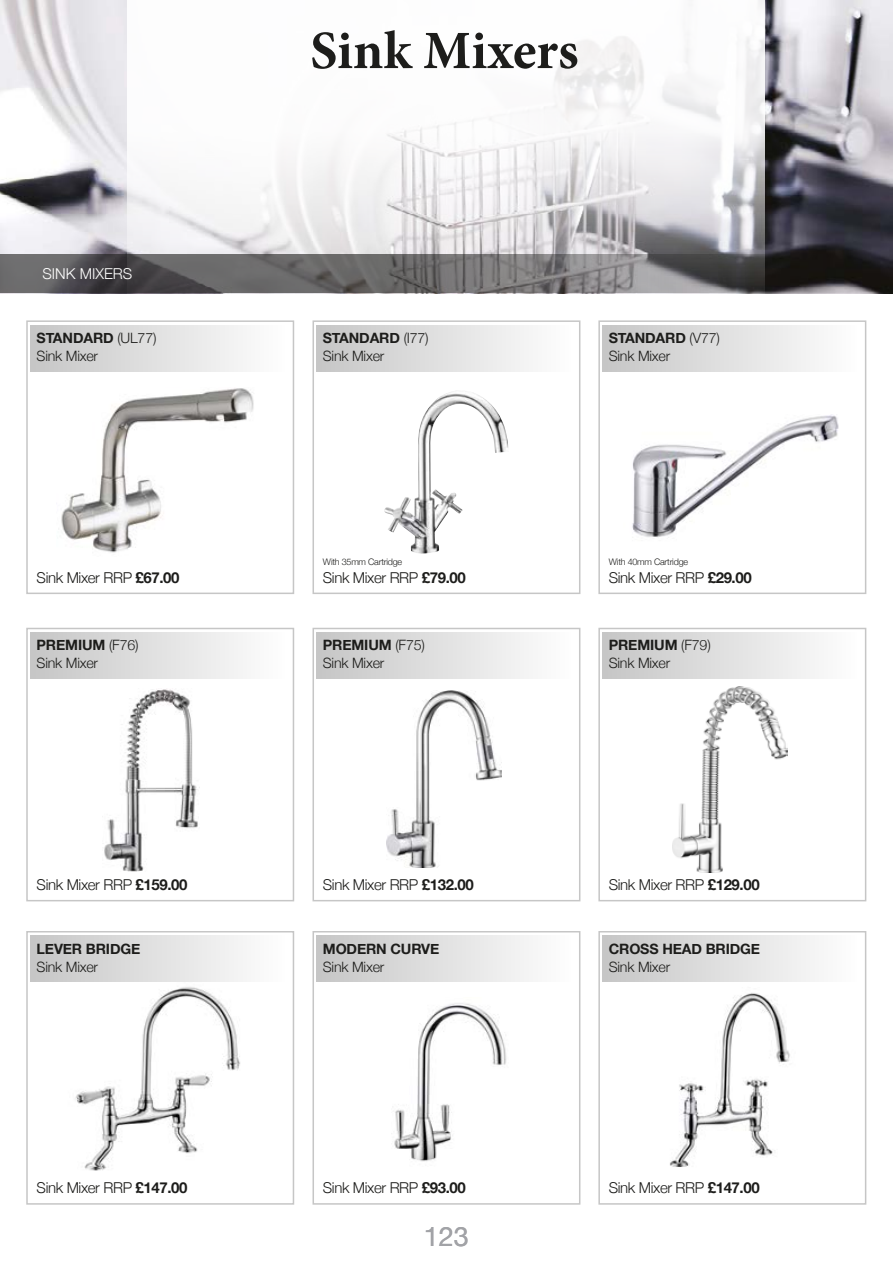
<style>
.page{position:relative;width:893px;height:1263px;background:#fff}
.page>*{position:absolute;margin:0;border:0;box-sizing:border-box;transform-origin:0 0}
.t1{font:700 54px "Minion Pro";color:#1d1d1b}
.t2{font:27px "Helvetica Neue";color:#a2a3a7}
.t3{font:300 15px "Helvetica Neue";letter-spacing:-.025em;color:#1d1d1b}
.t4{font:300 15px "Helvetica Neue";color:#fff}
.t5{font:300 14.25px/18px "Helvetica Neue";letter-spacing:-.015em;color:#1d1d1b}
.t6{font:700 14.25px "Helvetica Neue";letter-spacing:-.01em;color:#1d1d1b}
.t7{font:300 9px "Helvetica Neue";letter-spacing:-.025em;color:#1d1d1b}
.s1{font-weight:700}
</style>
<div class="page">
<img style="left:0;top:0;width:893px;height:255px">
<svg style="left:128px;top:0;width:637px;height:294px"></svg>
<svg style="left:0;top:255px;width:893px;height:38px;background:#5f5d5e"></svg>
<div style="left:26px;top:320px;width:268px;height:274px;border:2px solid #c6c6c6"></div>
<div style="left:26px;top:628px;width:268px;height:273px;border:2px solid #c6c6c6"></div>
<div style="left:26px;top:931px;width:268px;height:274px;border:2px solid #c6c6c6"></div>
<div style="left:598px;top:320px;width:268px;height:274px;border:2px solid #c6c6c6"></div>
<div style="left:598px;top:628px;width:268px;height:273px;border:2px solid #c6c6c6"></div>
<div style="left:598px;top:931px;width:268px;height:274px;border:2px solid #c6c6c6"></div>
<div style="left:312px;top:320px;width:268px;height:274px;border:2px solid #c6c6c6"></div>
<div style="left:312px;top:628px;width:268px;height:273px;border:2px solid #c6c6c6"></div>
<div style="left:312px;top:931px;width:268px;height:274px;border:2px solid #c6c6c6"></div>
<div style="left:31px;top:325px;width:254px;height:47px;background:linear-gradient(to right,#c6c6c6,#fefefe)"></div>
<div style="left:31px;top:632px;width:254px;height:47px;background:linear-gradient(to right,#c6c6c6,#fefefe)"></div>
<div style="left:31px;top:935px;width:254px;height:47px;background:linear-gradient(to right,#c6c6c6,#fefefe)"></div>
<div style="left:603px;top:325px;width:254px;height:47px;background:linear-gradient(to right,#c6c6c6,#fefefe)"></div>
<div style="left:603px;top:632px;width:254px;height:47px;background:linear-gradient(to right,#c6c6c6,#fefefe)"></div>
<div style="left:603px;top:935px;width:254px;height:47px;background:linear-gradient(to right,#c6c6c6,#fefefe)"></div>
<div style="left:317px;top:325px;width:254px;height:47px;background:linear-gradient(to right,#c6c6c6,#fefefe)"></div>
<div style="left:317px;top:632px;width:254px;height:47px;background:linear-gradient(to right,#c6c6c6,#fefefe)"></div>
<div style="left:317px;top:935px;width:254px;height:47px;background:linear-gradient(to right,#c6c6c6,#fefefe)"></div>
<img style="left:387px;top:690px;width:114px;height:178px">
<img style="left:104px;top:689px;width:96px;height:183px">
<img style="left:672px;top:686px;width:115px;height:186px">
<img style="left:61px;top:388px;width:193px;height:165px">
<img style="left:75px;top:987px;width:165px;height:184px">
<img style="left:384px;top:392px;width:125px;height:161px">
<img style="left:394px;top:1003px;width:113px;height:159px">
<img style="left:632px;top:414px;width:207px;height:123px">
<img style="left:670px;top:993px;width:120px;height:174px">
<h1 class="t1" style="left:310px;top:13px;width:270px">Sink Mixers</h1>
<p class="t4" style="left:43px;top:262px;width:91px">SINK MIXERS</p>
<p class="t5" style="left:37px;top:328px;width:121px"><span class="s1">STANDARD</span> (UL77)<br>Sink Mixer</p>
<p class="t5" style="left:323px;top:328px;width:107px"><span class="s1">STANDARD</span> (I77)<br>Sink Mixer</p>
<p class="t5" style="left:609px;top:328px;width:113px"><span class="s1">STANDARD</span> (V77)<br>Sink Mixer</p>
<p class="t3" style="left:37px;top:565px;width:144px">Sink Mixer RRP <span class="s1">£67.00</span></p>
<p class="t7" style="left:323px;top:554px;width:81px">With 35mm Cartridge</p>
<p class="t3" style="left:323px;top:565px;width:144px">Sink Mixer RRP <span class="s1">£79.00</span></p>
<p class="t7" style="left:609px;top:554px;width:81px">With 40mm Cartridge</p>
<p class="t3" style="left:609px;top:565px;width:144px">Sink Mixer RRP <span class="s1">£29.00</span></p>
<p class="t5" style="left:37px;top:635px;width:103px"><span class="s1">PREMIUM</span> (F76)<br>Sink Mixer</p>
<p class="t5" style="left:323px;top:635px;width:103px"><span class="s1">PREMIUM</span> (F75)<br>Sink Mixer</p>
<p class="t5" style="left:609px;top:635px;width:103px"><span class="s1">PREMIUM</span> (F79)<br>Sink Mixer</p>
<p class="t3" style="left:37px;top:872px;width:152px">Sink Mixer RRP <span class="s1">£159.00</span></p>
<p class="t3" style="left:323px;top:872px;width:152px">Sink Mixer RRP <span class="s1">£132.00</span></p>
<p class="t3" style="left:609px;top:872px;width:152px">Sink Mixer RRP <span class="s1">£129.00</span></p>
<p class="t6" style="left:37px;top:937px;width:105px">LEVER BRIDGE</p>
<p class="t5" style="left:37px;top:956px;width:63px">Sink Mixer</p>
<p class="t6" style="left:323px;top:937px;width:118px">MODERN CURVE</p>
<p class="t5" style="left:323px;top:956px;width:63px">Sink Mixer</p>
<p class="t6" style="left:609px;top:937px;width:153px">CROSS HEAD BRIDGE</p>
<p class="t5" style="left:609px;top:956px;width:63px">Sink Mixer</p>
<p class="t3" style="left:37px;top:1176px;width:152px">Sink Mixer RRP <span class="s1">£147.00</span></p>
<p class="t3" style="left:323px;top:1176px;width:144px">Sink Mixer RRP <span class="s1">£93.00</span></p>
<p class="t3" style="left:609px;top:1176px;width:152px">Sink Mixer RRP <span class="s1">£147.00</span></p>
<h2 class="t2" style="left:424px;top:1217px;width:47px">123</h2>
</div>
